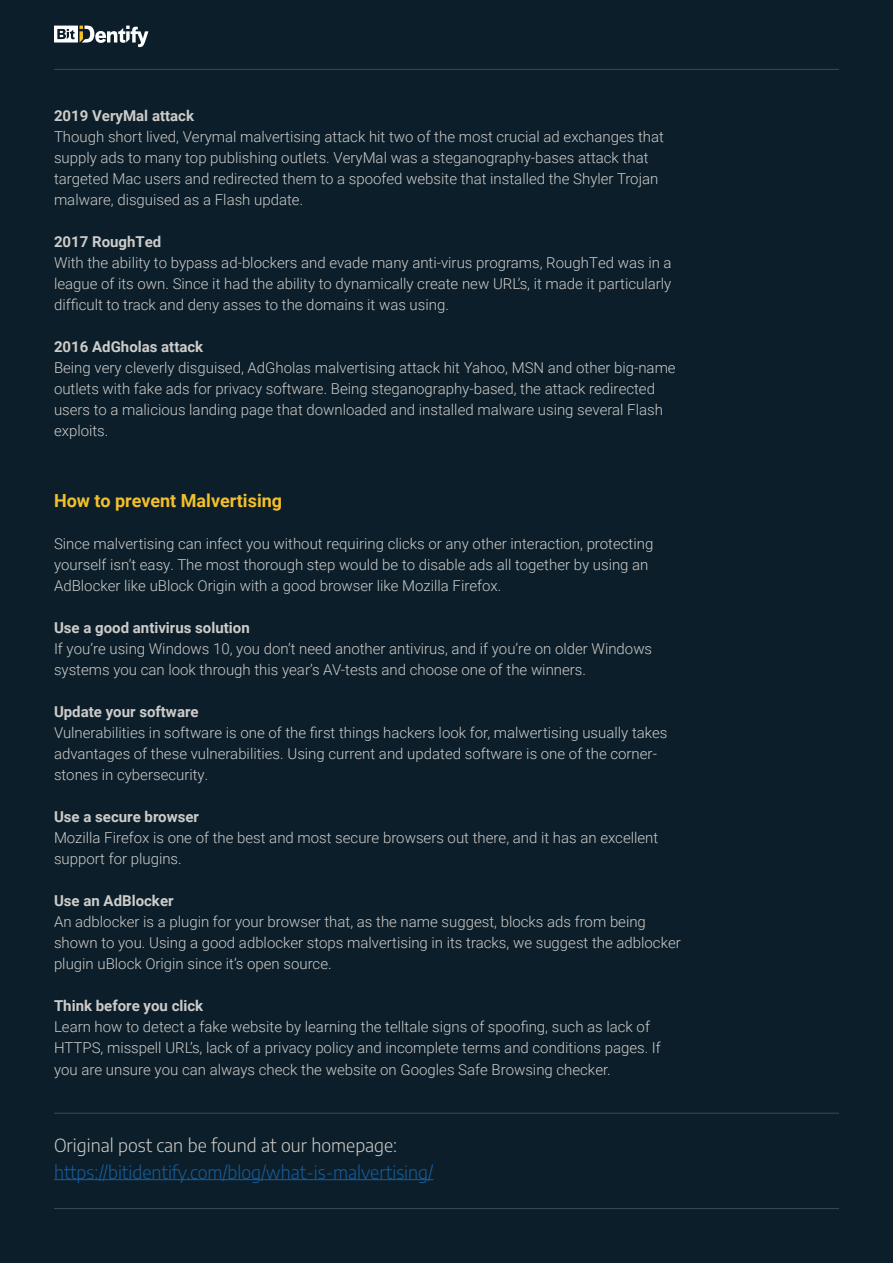
<style>
.page{position:relative;width:893px;height:1263px;background:#0b1e29}
.page>*{position:absolute;margin:0;border:0;box-sizing:border-box;transform-origin:0 0}
.t1{font:100 condensed 18px "Encode Sans";color:#175d9e}
.t2{font:100 condensed 18px "Encode Sans";color:#ceccca}
.t3{font:700 18px "Roboto";color:#f3c02a}
.t4{font:300 15px/21px "Roboto";color:#ceccca}
.t5{font:700 15px "Roboto";color:#ceccca}
</style>
<div class="page">
<svg style="left:54px;top:26px;width:94px;height:21px"></svg>
<hr style="left:54px;top:1208px;width:785px;height:1px;background:#3c4c54">
<hr style="left:54px;top:69px;width:785px;height:1px;background:#3c4c54">
<hr style="left:54px;top:1113px;width:785px;height:1px;background:#3c4c54">
<hr style="left:54px;top:1179px;width:379px;height:1px;background:#175d9e">
<p class="t5" style="left:54px;top:109px;width:142px">2019 VeryMal attack</p>
<p class="t4" style="left:54px;top:127px;width:611px">Though short lived, Verymal malvertising attack hit two of the most crucial ad exchanges that supply ads to many top publishing outlets. VeryMal was a steganography-bases attack that targeted Mac users and redirected them to a spoofed website that installed the Shyler Trojan malware, disguised as a Flash update.</p>
<p class="t5" style="left:54px;top:235px;width:109px">2017 RoughTed</p>
<p class="t4" style="left:54px;top:253px;width:619px;text-align:justify">With the ability to bypass ad-blockers and evade many anti-virus programs, RoughTed was in a league of its own. Since it had the ability to dynamically create new URL’s, it made it particularly difficult to track and deny asses to the domains it was using.</p>
<p class="t5" style="left:54px;top:340px;width:151px">2016 AdGholas attack</p>
<p class="t4" style="left:54px;top:358px;width:623px">Being very cleverly disguised, AdGholas malvertising attack hit Yahoo, MSN and other big-name outlets with fake ads for privacy software. Being steganography-based, the attack redirected users to a malicious landing page that downloaded and installed malware using several Flash exploits.</p>
<p class="t3" style="left:54px;top:494px;width:230px">How to prevent Malvertising</p>
<p class="t4" style="left:54px;top:535px;width:601px">Since malvertising can infect you without requiring clicks or any other interaction, protecting yourself isn’t easy. The most thorough step would be to disable ads all together by using an<br>AdBlocker like uBlock Origin with a good browser like Mozilla Firefox.</p>
<p class="t5" style="left:54px;top:622px;width:197px">Use a good antivirus solution</p>
<p class="t4" style="left:54px;top:638px;width:600px">If you’re using Windows 10, you don’t need another antivirus, and if you’re on older Windows systems you can look through this year’s AV-tests and choose one of the winners.</p>
<p class="t5" style="left:54px;top:706px;width:146px">Update your software</p>
<p class="t4" style="left:54px;top:722px;width:615px">Vulnerabilities in software is one of the first things hackers look for, malwertising usually takes advantages of these vulnerabilities. Using current and updated software is one of the corner&shy;stones in cybersecurity.</p>
<p class="t5" style="left:54px;top:811px;width:147px">Use a secure browser</p>
<p class="t4" style="left:54px;top:827px;width:606px">Mozilla Firefox is one of the best and most secure browsers out there, and it has an excellent support for plugins.</p>
<p class="t5" style="left:54px;top:895px;width:121px">Use an AdBlocker</p>
<p class="t4" style="left:54px;top:913px;width:628px">An adblocker is a plugin for your browser that, as the name suggest, blocks ads from being shown to you. Using a good adblocker stops malvertising in its tracks, we suggest the adblocker plugin uBlock Origin since it’s open source.</p>
<p class="t5" style="left:54px;top:1000px;width:151px">Think before you click</p>
<p class="t4" style="left:54px;top:1016px;width:608px">Learn how to detect a fake website by learning the telltale signs of spoofing, such as lack of<br>HTTPS, misspell URL’s, lack of a privacy policy and incomplete terms and conditions pages. If you are unsure you can always check the website on Googles Safe Browsing checker.</p>
<p class="t2" style="left:54px;top:1137px;width:345px">Original post can be found at our homepage:</p>
<p class="t1" style="left:54px;top:1164px;width:381px">https://bitidentify.com/blog/what-is-malvertising/</p>
</div>
